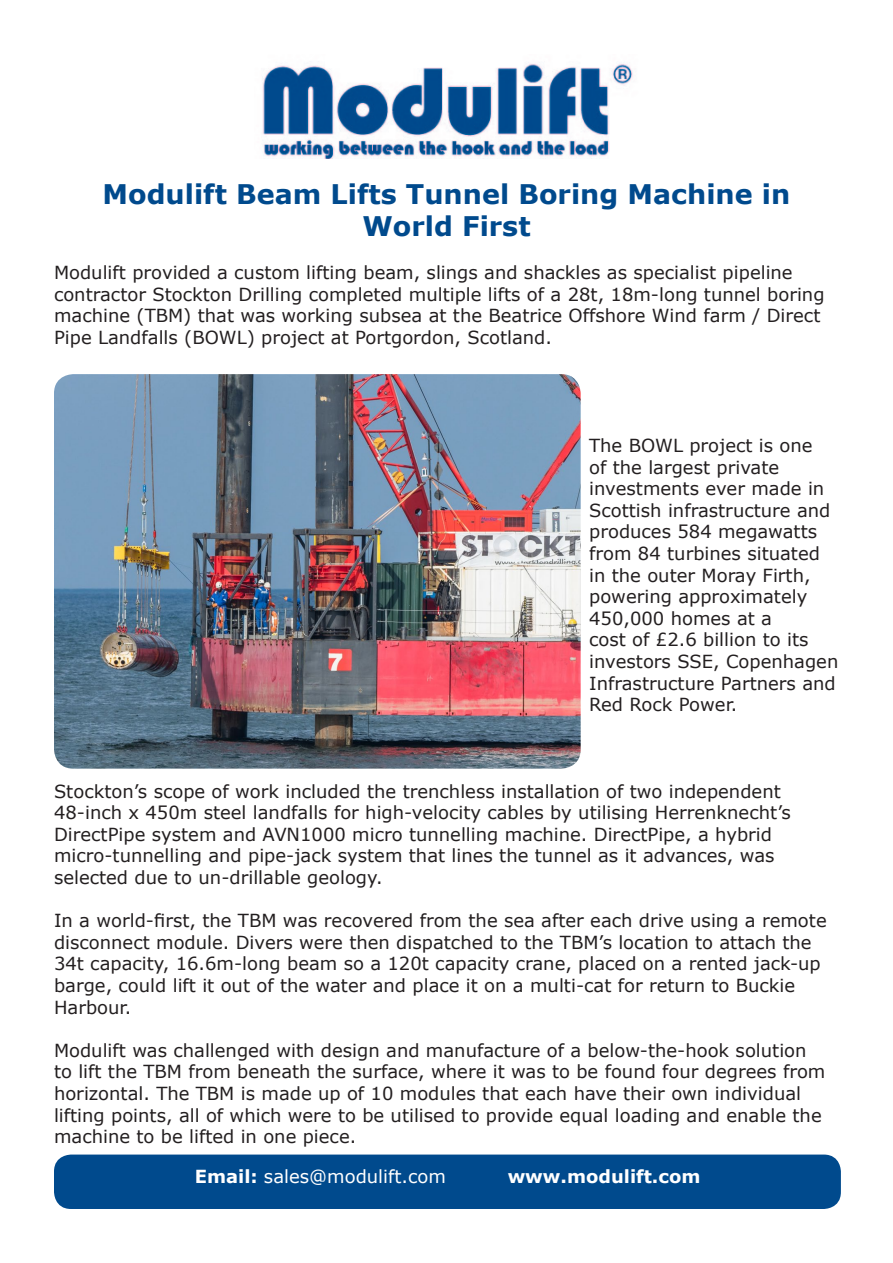
<style>
.page{position:relative;width:893px;height:1263px;background:#fff}
.page>*{position:absolute;margin:0;border:0;box-sizing:border-box;transform-origin:0 0}
.t1{font:700 27px/32.4px "Verdana";color:#004a8d;text-align:center}
.t2{font:18px/21.6px "Verdana";color:#231f20}
.t3{font:18px "Verdana";color:#fff}
.t4{font:700 18px "Verdana";color:#fff}
.s1{font-weight:700}
</style>
<div class="page">
<img style="left:262px;top:62px;width:371px;height:96px">
<div style="left:54px;top:1154px;width:787px;height:55px;background:#004a8d;border-radius:17px"></div>
<img style="left:54px;top:374px;width:527px;height:395px">
<p class="t1" style="left:103px;top:177px;width:689px">Modulift Beam Lifts Tunnel Boring Machine in<br>World First</p>
<p class="t2" style="left:54px;top:262px;width:772px">Modulift provided a custom lifting beam, slings and shackles as specialist pipeline contractor Stockton Drilling completed multiple lifts of a 28t, 18m-long tunnel boring machine (TBM) that was working subsea at the Beatrice Offshore Wind farm / Direct Pipe Landfalls (BOWL) project at Portgordon, Scotland.</p>
<p class="t2" style="left:589px;top:434px;width:251px">The BOWL project is one<br>of the largest private investments ever made in<br>Scottish infrastructure and produces 584 megawatts from 84 turbines situated in the outer Moray Firth, powering approximately<br>450,000 homes at a<br>cost of £2.6 billion to its investors SSE, Copenhagen<br>Infrastructure Partners and<br>Red Rock Power.</p>
<p class="t2" style="left:54px;top:780px;width:738px">Stockton’s scope of work included the trenchless installation of two independent 48-inch x 450m steel landfalls for high-velocity cables by utilising Herrenknecht’s DirectPipe system and AVN1000 micro tunnelling machine. DirectPipe, a hybrid micro-tunnelling and pipe-jack system that lines the tunnel as it advances, was selected due to un-drillable geology.</p>
<p class="t2" style="left:54px;top:910px;width:774px">In a world-first, the TBM was recovered from the sea after each drive using a remote disconnect module. Divers were then dispatched to the TBM’s location to attach the 34t capacity, 16.6m-long beam so a 120t capacity crane, placed on a rented jack-up barge, could lift it out of the water and place it on a multi-cat for return to Buckie Harbour.</p>
<p class="t2" style="left:54px;top:1039px;width:773px">Modulift was challenged with design and manufacture of a below-the-hook solution to lift the TBM from beneath the surface, where it was to be found four degrees from horizontal. The TBM is made up of 10 modules that each have their own individual lifting points, all of which were to be utilised to provide equal loading and enable the machine to be lifted in one piece.</p>
<p class="t3" style="left:195px;top:1164px;width:253px"><span class="s1">Email:</span> sales@modulift.com</p>
<p class="t4" style="left:508px;top:1164px;width:194px">www.modulift.com</p>
</div>
